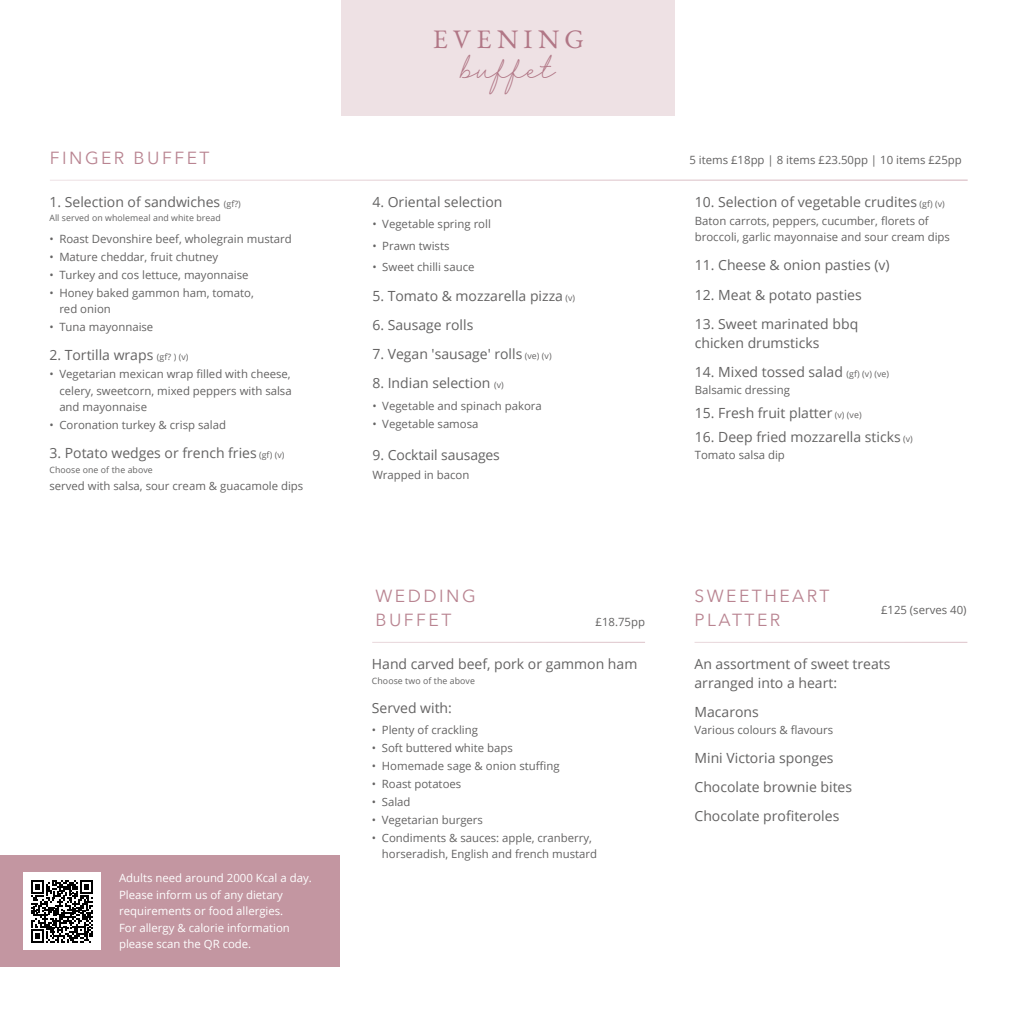
<style>
.page{position:relative;width:1017px;height:1017px;background:#fff}
.page>*{position:absolute;margin:0;border:0;box-sizing:border-box;transform-origin:0 0}
.t1{font:29.75px "Harshita";color:#b17786}
.t2{font:26.78px "EB Garamond";letter-spacing:.2em;color:#b17786}
.t3{font:17.5px/24.5px "Avenir Next";letter-spacing:.14em;color:#b98491}
.t4{font:14px/19.2px "Open Sans";color:#646363}
.t5{font:11.38px/16.6px "Open Sans";color:#646363}
.t6{font:11.38px/16.6px "Open Sans";color:#fff}
.t7{font:8.75px "Open Sans";letter-spacing:.01em;color:#646363}
.s1{font-size:8.75px}
</style>
<div class="page">
<hr style="left:372px;top:642px;width:273px;height:1px;background:#b98491">
<hr style="left:694px;top:642px;width:273px;height:1px;background:#b98491">
<hr style="left:50px;top:180px;width:918px;height:1px;background:#b98491">
<div style="left:0;top:855px;width:339px;height:112px;background:#c396a1"></div>
<div style="left:23px;top:873px;width:78px;height:77px;background:#fff"></div>
<svg style="left:31px;top:880px;width:62px;height:63px"></svg>
<div style="left:342px;top:0;width:333px;height:116px;background:#eee1e4"></div>
<h2 class="t2" style="left:433px;top:22px;width:153px">EVENING</h2>
<h1 class="t1" style="left:461px;top:50px;width:96px">buffet</h1>
<h3 class="t3" style="left:50px;top:145px;width:161px">FINGER BUFFET</h3>
<p class="t5" style="left:689px;top:151px;width:274px">5 items £18pp | 8 items £23.50pp | 10 items £25pp</p>
<p class="t4" style="left:372px;top:192px;width:132px">4. Oriental selection</p>
<p class="t5" style="left:372px;top:216px;width:120px">• Vegetable spring roll</p>
<p class="t5" style="left:372px;top:237px;width:79px">• Prawn twists</p>
<p class="t5" style="left:372px;top:259px;width:104px">• Sweet chilli sauce</p>
<p class="t4" style="left:372px;top:286px;width:204px">5. Tomato &amp; mozzarella pizza <span class="s1">(v)</span></p>
<p class="t4" style="left:372px;top:315px;width:102px">6. Sausage rolls</p>
<p class="t4" style="left:372px;top:344px;width:181px">7. Vegan 'sausage' rolls <span class="s1">(ve) (v)</span></p>
<p class="t4" style="left:372px;top:373px;width:133px">8. Indian selection <span class="s1">(v)</span></p>
<p class="t5" style="left:372px;top:397px;width:171px">• Vegetable and spinach pakora</p>
<p class="t5" style="left:372px;top:415px;width:108px">• Vegetable samosa</p>
<p class="t4" style="left:372px;top:445px;width:129px">9. Cocktail sausages</p>
<p class="t5" style="left:372px;top:467px;width:99px">Wrapped in bacon</p>
<p class="t4" style="left:49px;top:192px;width:193px">1. Selection of sandwiches <span class="s1">(gf?)</span></p>
<p class="t7" style="left:49px;top:212px;width:173px">All served on wholemeal and white bread</p>
<p class="t5" style="left:49px;top:230px;width:244px">• Roast Devonshire beef, wholegrain mustard</p>
<p class="t5" style="left:49px;top:248px;width:170px">• Mature cheddar, fruit chutney</p>
<p class="t5" style="left:49px;top:266px;width:201px">• Turkey and cos lettuce, mayonnaise</p>
<p class="t5" style="left:59px;top:284px;width:196px;text-indent:-10px">• Honey baked gammon ham, tomato, red onion</p>
<p class="t5" style="left:49px;top:318px;width:105px">• Tuna mayonnaise</p>
<p class="t4" style="left:49px;top:345px;width:141px">2. Tortilla wraps <span class="s1">(gf? ) (v)</span></p>
<p class="t5" style="left:59px;top:365px;width:234px;text-align:justify;text-indent:-10px">• Vegetarian mexican wrap filled with cheese, celery, sweetcorn, mixed peppers with salsa and mayonnaise</p>
<p class="t5" style="left:49px;top:416px;width:178px">• Coronation turkey &amp; crisp salad</p>
<p class="t4" style="left:49px;top:443px;width:237px">3. Potato wedges or french fries <span class="s1">(gf) (v)</span></p>
<p class="t7" style="left:49px;top:464px;width:105px">Choose one of the above</p>
<p class="t5" style="left:49px;top:477px;width:255px">served with salsa, sour cream &amp; guacamole dips</p>
<p class="t4" style="left:695px;top:192px;width:251px">10. Selection of vegetable crudites <span class="s1">(gf) (v)</span></p>
<p class="t5" style="left:695px;top:212px;width:257px">Baton carrots, peppers, cucumber, florets of broccoli, garlic mayonnaise and sour cream dips</p>
<p class="t4" style="left:695px;top:255px;width:196px">11. Cheese &amp; onion pasties (v)</p>
<p class="t4" style="left:695px;top:284px;width:168px">12. Meat &amp; potato pasties</p>
<p class="t4" style="left:695px;top:314px;width:165px">13. Sweet marinated bbq chicken drumsticks</p>
<p class="t4" style="left:695px;top:362px;width:196px">14. Mixed tossed salad <span class="s1">(gf) (v) (ve)</span></p>
<p class="t5" style="left:695px;top:381px;width:97px">Balsamic dressing</p>
<p class="t4" style="left:695px;top:403px;width:168px">15. Fresh fruit platter <span class="s1">(v) (ve)</span></p>
<p class="t4" style="left:695px;top:427px;width:219px">16. Deep fried mozzarella sticks <span class="s1">(v)</span></p>
<p class="t5" style="left:695px;top:446px;width:92px">Tomato salsa dip</p>
<p class="t6" style="left:119px;top:869px;width:194px">Adults need around 2000 Kcal a day.<br>Please inform us of any dietary requirements or food allergies.<br>For allergy &amp; calorie information please scan the QR code.</p>
<h3 class="t3" style="left:375px;top:582px;width:102px">WEDDING<br>BUFFET</h3>
<p class="t5" style="left:596px;top:613px;width:51px">£18.75pp</p>
<p class="t4" style="left:372px;top:654px;width:267px">Hand carved beef, pork or gammon ham</p>
<p class="t7" style="left:372px;top:674px;width:104px">Choose two of the above</p>
<p class="t4" style="left:372px;top:698px;width:82px">Served with:</p>
<p class="t5" style="left:372px;top:722px;width:108px">• Plenty of crackling</p>
<p class="t5" style="left:372px;top:739px;width:142px">• Soft buttered white baps</p>
<p class="t5" style="left:372px;top:757px;width:189px">• Homemade sage &amp; onion stuffing</p>
<p class="t5" style="left:372px;top:775px;width:91px">• Roast potatoes</p>
<p class="t5" style="left:372px;top:793px;width:40px">• Salad</p>
<p class="t5" style="left:372px;top:811px;width:113px">• Vegetarian burgers</p>
<p class="t5" style="left:382px;top:829px;width:217px;text-indent:-10px">• Condiments &amp; sauces: apple, cranberry, horseradish, English and french mustard</p>
<h3 class="t3" style="left:694px;top:582px;width:137px">SWEETHEART<br>PLATTER</h3>
<p class="t5" style="left:881px;top:601px;width:87px">£125 (serves 40)</p>
<p class="t4" style="left:694px;top:654px;width:198px">An assortment of sweet treats arranged into a heart:</p>
<p class="t4" style="left:694px;top:702px;width:66px">Macarons</p>
<p class="t5" style="left:694px;top:721px;width:140px">Various colours &amp; flavours</p>
<p class="t4" style="left:694px;top:743px;width:159px;line-height:29.2px">Mini Victoria sponges<br>Chocolate brownie bites<br>Chocolate profiteroles</p>
</div>
